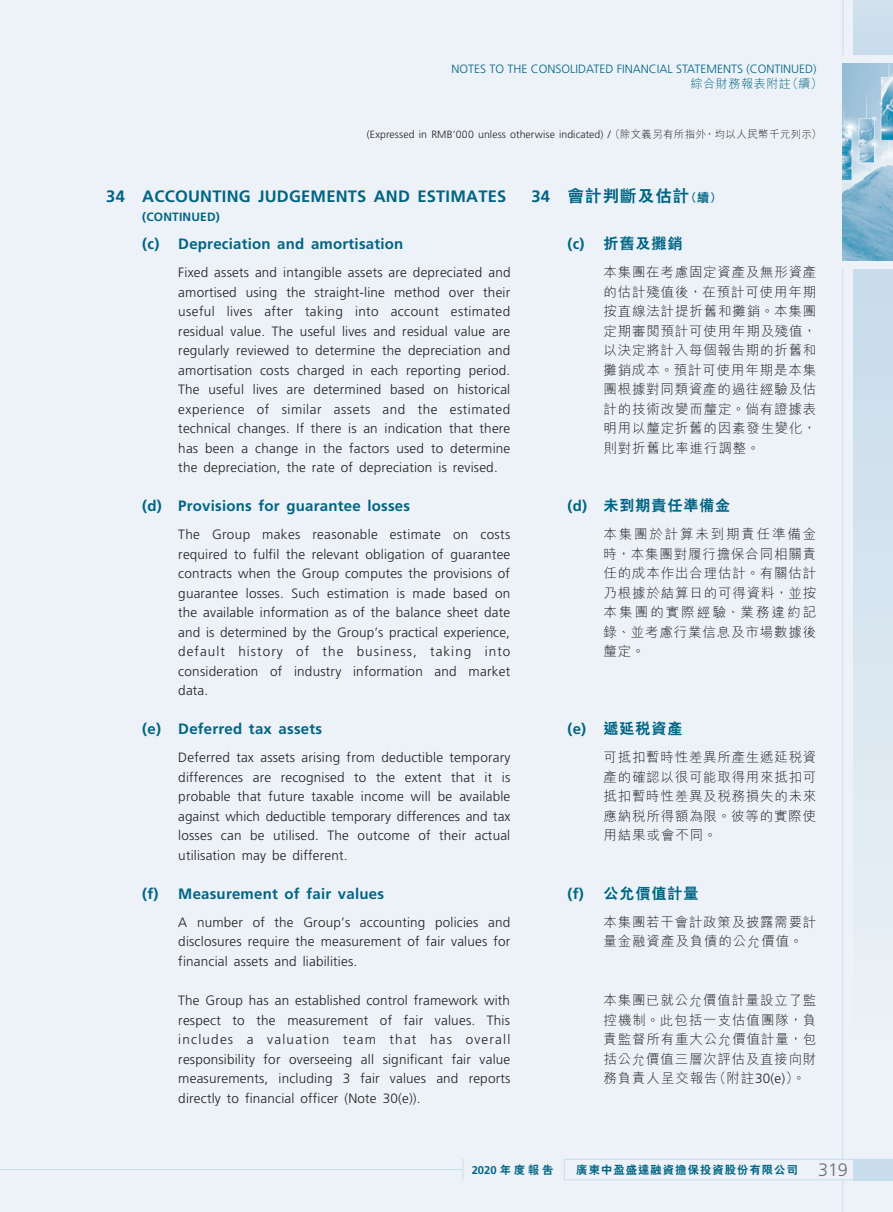
<style>
.page{position:relative;width:893px;height:1212px;background:#ecf2f7}
.page>*{position:absolute;margin:0;border:0;box-sizing:border-box;transform-origin:0 0}
._03_H1{font:700 16.5px "Frutiger LT Std";letter-spacing:.015em;color:#006485}
._03_H1-2{font:800 16.5px "C Hei 2 HK";letter-spacing:.065em;color:#006485}
._04___H2{font:700 15px "Frutiger LT Std";letter-spacing:.015em;color:#006485}
._04___H2-2{font:800 15px "C Hei 2 HK";letter-spacing:.065em;color:#006485}
._13_____P4{font:300 13.5px/19.5px "Frutiger LT Std";letter-spacing:.015em;color:#231f20;text-align:justify}
._13_____P4-2{font:300 13.5px/19.5px "M Hei HK";letter-spacing:.06em;color:#231f20;text-align:justify}
.t1{font:300 12px "Frutiger LT Std";color:#006485}
.t2{font:300 12px "M Hei HK";letter-spacing:.05em;color:#006485}
._03_H1-3{font:700 12px "Frutiger LT Std";letter-spacing:.015em;color:#006485}
.t3{font:800 11.25px "C Hei 2 HK";letter-spacing:.1em;color:#006485}
.t4{font:700 11.25px "Frutiger LT Std";color:#006485}
.t5{font:300 10.5px "Frutiger LT Std";letter-spacing:.01em;color:#231f20}
.s1{font-family:"M Hei HK"}
.s2{font-family:"Frutiger LT Std";font-weight:700}
.s3{font-size:12px}
.s4{font-family:"Frutiger LT Std"}
.s5{font-family:"C Hei 2 HK";font-weight:800}
.s6{font-family:"Frutiger LT Std";font-weight:300;font-size:18px;color:#6c6d70}
</style>
<div class="page">
<img style="left:842px;top:64px;width:51px;height:196px">
<svg style="left:564px;top:1159px;width:329px;height:21px"></svg>
<hr style="left:842px;top:269px;width:1px;height:890px;background:#c8dceb">
<hr style="left:842px;top:1179px;width:1px;height:33px;background:#c8dceb">
<div style="left:853px;top:0;width:40px;height:55px;background:#c8dceb"></div>
<div style="left:853px;top:269px;width:40px;height:767px;background:linear-gradient(to bottom,#c7dbeb,#ebf1f6)"></div>
<hr style="left:842px;top:0;width:1px;height:55px;background:#c8dceb">
<svg style="left:462px;top:1159px;width:1px;height:21px"></svg>
<hr style="left:0;top:1169px;width:463px;height:1px;background:#c8dceb">
<p class="t1" style="left:451px;top:62px;width:366px">NOTES TO THE CONSOLIDATED FINANCIAL STATEMENTS (CONTINUED)</p>
<p class="t2" style="left:691px;top:75px;width:133px">綜合財務報表附註（續）</p>
<p class="t5" style="left:367px;top:128px;width:456px">(Expressed in RMB’000 unless otherwise indicated) / <span class="s1">（除文義另有所指外，均以人民幣千元列示）</span></p>
<p class="_03_H1" style="left:106px;top:186px;width:402px">34 ACCOUNTING JUDGEMENTS AND ESTIMATES</p>
<p class="_03_H1-3" style="left:142px;top:210px;width:79px">(CONTINUED)</p>
<p class="_04___H2" style="left:142px;top:235px;width:263px">(c) Depreciation and amortisation</p>
<p class="_13_____P4" style="left:178px;top:263px;width:334px">Fixed assets and intangible assets are depreciated and amortised using the straight-line method over their useful lives after taking into account estimated residual value. The useful lives and residual value are regularly reviewed to determine the depreciation and amortisation costs charged in each reporting period.<br>The useful lives are determined based on historical experience of similar assets and the estimated technical changes. If there is an indication that there has been a change in the factors used to determine the depreciation, the rate of depreciation is revised.</p>
<p class="_04___H2" style="left:142px;top:497px;width:269px">(d) Provisions for guarantee losses</p>
<p class="_13_____P4" style="left:178px;top:525px;width:334px">The Group makes reasonable estimate on costs required to fulfil the relevant obligation of guarantee contracts when the Group computes the provisions of guarantee losses. Such estimation is made based on the available information as of the balance sheet date and is determined by the Group’s practical experience, default history of the business, taking into consideration of industry information and market data.</p>
<p class="_04___H2" style="left:142px;top:720px;width:181px">(e) Deferred tax assets</p>
<p class="_13_____P4" style="left:178px;top:748px;width:334px">Deferred tax assets arising from deductible temporary differences are recognised to the extent that it is probable that future taxable income will be available against which deductible temporary differences and tax losses can be utilised. The outcome of their actual utilisation may be different.</p>
<p class="_04___H2" style="left:142px;top:885px;width:243px">(f) Measurement of fair values</p>
<p class="_13_____P4" style="left:178px;top:913px;width:333px">A number of the Group’s accounting policies and disclosures require the measurement of fair values for financial assets and liabilities.</p>
<p class="_13_____P4" style="left:178px;top:991px;width:334px">The Group has an established control framework with respect to the measurement of fair values. This includes a valuation team that has overall responsibility for overseeing all significant fair value measurements, including 3 fair values and reports directly to financial officer (Note 30(e)).</p>
<p class="_03_H1-2" style="left:531px;top:185px;width:191px"><span class="s2">34</span> 會計判斷及估計<span class="s3">（續）</span></p>
<p class="_04___H2-2" style="left:567px;top:234px;width:116px"><span class="s2">(c)</span> 折舊及攤銷</p>
<p class="_13_____P4-2" style="left:603px;top:262px;width:214px">本集團在考慮固定資產及無形資產的估計殘值後，在預計可使用年期按直線法計提折舊和攤銷。本集團定期審閱預計可使用年期及殘值，以決定將計入每個報告期的折舊和攤銷成本。預計可使用年期是本集團根據對同類資產的過往經驗及估計的技術改變而釐定。倘有證據表明用以釐定折舊的因素發生變化，則對折舊比率進行調整。</p>
<p class="_04___H2-2" style="left:567px;top:496px;width:164px"><span class="s2">(d)</span> 未到期責任準備金</p>
<p class="_13_____P4-2" style="left:603px;top:524px;width:214px">本集團於計算未到期責任準備金時，本集團對履行擔保合同相關責任的成本作出合理估計。有關估計乃根據於結算日的可得資料，並按本集團的實際經驗、業務違約記錄、並考慮行業信息及市場數據後釐定。</p>
<p class="_04___H2-2" style="left:567px;top:719px;width:116px"><span class="s2">(e)</span> 遞延稅資產</p>
<p class="_13_____P4-2" style="left:603px;top:747px;width:214px">可抵扣暫時性差異所產生遞延稅資產的確認以很可能取得用來抵扣可抵扣暫時性差異及稅務損失的未來應納稅所得額為限。彼等的實際使用結果或會不同。</p>
<p class="_04___H2-2" style="left:567px;top:883px;width:132px"><span class="s2">(f)</span> 公允價值計量</p>
<p class="_13_____P4-2" style="left:603px;top:912px;width:214px">本集團若干會計政策及披露需要計量金融資產及負債的公允價值。</p>
<p class="_13_____P4-2" style="left:603px;top:990px;width:214px">本集團已就公允價值計量設立了監控機制。此包括一支估值團隊，負責監督所有重大公允價值計量，包括公允價值三層次評估及直接向財務負責人呈交報告（附註<span class="s4">30(e)</span>）。</p>
<p class="t4" style="left:472px;top:1163px;width:83px">2020 <span class="s5">年度報告</span></p>
<p class="t3" style="left:576px;top:1162px;width:273px">廣東中盈盛達融資擔保投資股份有限公司 <span class="s6">319</span></p>
</div>
